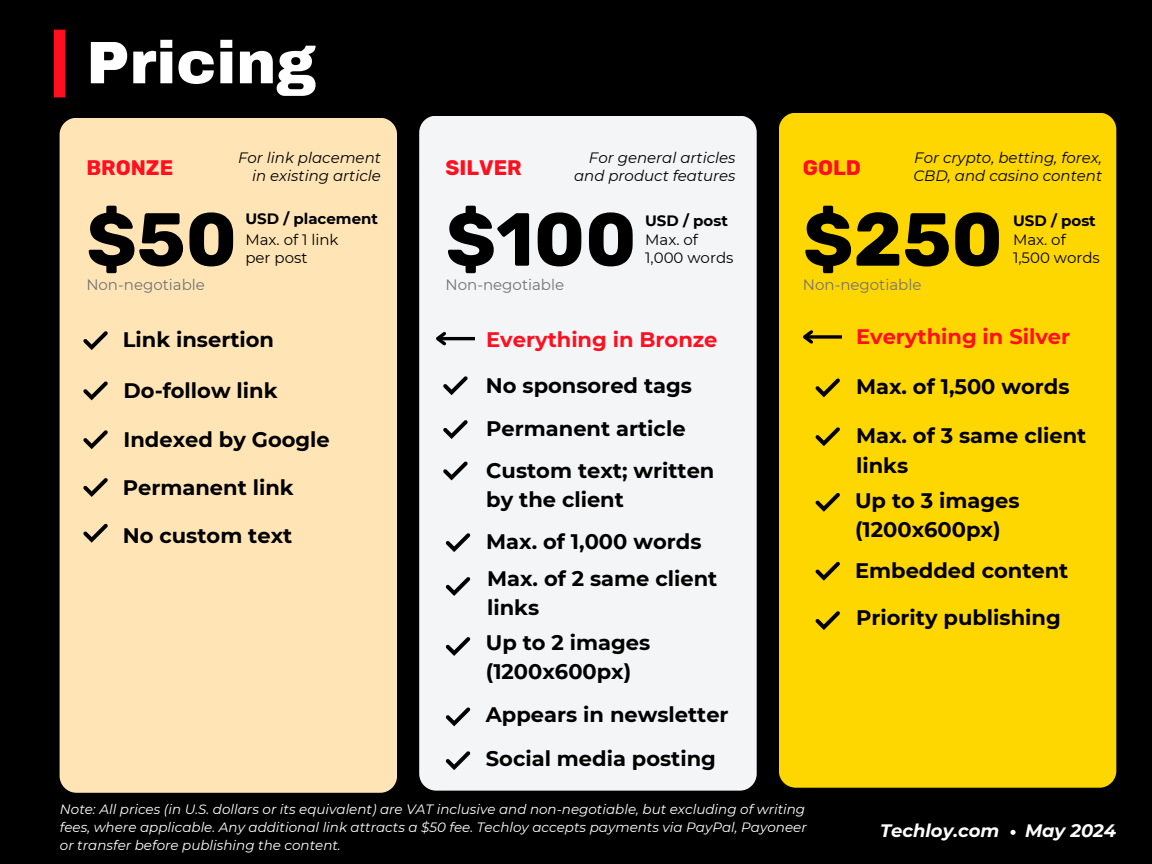
<style>
.page{position:relative;width:1152px;height:864px;background:#000}
.page>*{position:absolute;margin:0;border:0;box-sizing:border-box;transform-origin:0 0}
.t1{font:700 75px "Rubik";color:#000}
.t2{font:900 60px "Archivo";color:#fff}
.t3{font:700 21px/29.2px "Montserrat";color:#000}
.t4{font:700 21px "Montserrat";color:#ff0f1f}
.t5{font:700 21px "Rubik";color:#ff0f1f}
.t6{font:italic 700 18px "Montserrat";color:#fff}
.t7{font:italic 15px/18px "Montserrat";color:#000;text-align:right}
.t8{font:15px/18px "Montserrat";color:#000}
.t9{font:15px "Montserrat";color:#737373}
.t10{font:700 15px "Montserrat";color:#000}
.t11{font:italic 13.5px/18px "Montserrat";color:#fff;text-align:justify}
</style>
<div class="page">
<div style="left:60px;top:118px;width:337px;height:675px;background:#ffe5b6;border-radius:17px"></div>
<div style="left:419px;top:116px;width:338px;height:675px;background:#f4f5f7;border-radius:17px"></div>
<div style="left:779px;top:113px;width:337px;height:675px;background:#ffd700;border-radius:17px"></div>
<div style="left:54px;top:30px;width:11px;height:67px;background:#ff0f1f"></div>
<svg style="left:83px;top:331px;width:25px;height:19px"></svg>
<hr style="left:438px;top:337px;width:37px;height:3px;background:#000">
<svg style="left:436px;top:332px;width:13px;height:14px"></svg>
<svg style="left:816px;top:335px;width:26px;height:4px"></svg>
<svg style="left:803px;top:330px;width:13px;height:14px"></svg>
<svg style="left:83px;top:381px;width:25px;height:19px"></svg>
<svg style="left:83px;top:430px;width:25px;height:19px"></svg>
<svg style="left:83px;top:478px;width:25px;height:19px"></svg>
<svg style="left:443px;top:376px;width:25px;height:19px"></svg>
<svg style="left:443px;top:420px;width:25px;height:19px"></svg>
<svg style="left:815px;top:427px;width:25px;height:19px"></svg>
<svg style="left:446px;top:533px;width:24px;height:19px"></svg>
<svg style="left:446px;top:577px;width:24px;height:19px"></svg>
<svg style="left:446px;top:637px;width:24px;height:19px"></svg>
<svg style="left:446px;top:707px;width:24px;height:19px"></svg>
<svg style="left:446px;top:751px;width:24px;height:19px"></svg>
<svg style="left:815px;top:378px;width:25px;height:19px"></svg>
<svg style="left:815px;top:493px;width:25px;height:19px"></svg>
<svg style="left:815px;top:562px;width:25px;height:19px"></svg>
<svg style="left:815px;top:611px;width:25px;height:19px"></svg>
<svg style="left:1011px;top:830px;width:5px;height:5px"></svg>
<svg style="left:443px;top:461px;width:25px;height:19px"></svg>
<svg style="left:83px;top:524px;width:25px;height:19px"></svg>
<h2 class="t2" style="left:86px;top:31px;width:231px">Pricing</h2>
<h4 class="t7" style="left:913px;top:149px;width:190px;text-align:left">For crypto, betting, forex,<br>CBD, and casino content</h4>
<h4 class="t7" style="left:238px;top:149px;width:144px">For link placement in existing article</h4>
<p class="t7" style="left:574px;top:149px;width:163px">For general articles and product features</p>
<h3 class="t5" style="left:86px;top:155px;width:88px">BRONZE</h3>
<p class="t5" style="left:446px;top:155px;width:78px">SILVER</p>
<h1 class="t5" style="left:803px;top:155px;width:59px">GOLD</h1>
<h6 class="t1" style="left:86px;top:196px;width:152px">$50</h6>
<h4 class="t1" style="left:446px;top:196px;width:192px">$100</h4>
<p class="t1" style="left:803px;top:196px;width:201px">$250</p>
<h4 class="t10" style="left:245px;top:209px;width:134px">USD / placement</h4>
<p class="t8" style="left:245px;top:231px;width:95px">Max. of 1 link per post</p>
<h4 class="t10" style="left:645px;top:212px;width:84px">USD / post</h4>
<p class="t8" style="left:645px;top:231px;width:90px">Max. of<br>1,000 words</p>
<h4 class="t10" style="left:1013px;top:212px;width:84px">USD / post</h4>
<p class="t8" style="left:1013px;top:231px;width:88px">Max. of<br>1,500 words</p>
<p class="t9" style="left:86px;top:275px;width:120px">Non-negotiable</p>
<h4 class="t9" style="left:446px;top:275px;width:120px">Non-negotiable</h4>
<h3 class="t9" style="left:803px;top:275px;width:120px">Non-negotiable</h3>
<h3 class="t4" style="left:486px;top:327px;width:233px">Everything in Bronze</h3>
<h1 class="t4" style="left:856px;top:324px;width:216px">Everything in Silver</h1>
<p class="t3" style="left:123px;top:325px;width:153px">Link insertion</p>
<p class="t3" style="left:124px;top:375px;width:156px">Do-follow link</p>
<p class="t3" style="left:486px;top:371px;width:208px">No sponsored tags</p>
<h4 class="t3" style="left:124px;top:425px;width:208px">Indexed by Google</h4>
<p class="t3" style="left:123px;top:473px;width:172px">Permanent link</p>
<p class="t3" style="left:856px;top:372px;width:215px">Max. of 1,500 words</p>
<h6 class="t3" style="left:486px;top:414px;width:201px">Permanent article</h6>
<p class="t3" style="left:856px;top:421px;width:232px">Max. of 3 same client links</p>
<h4 class="t3" style="left:855px;top:486px;width:166px">Up to 3 images (1200x600px)</h4>
<p class="t3" style="left:855px;top:556px;width:215px">Embedded content</p>
<p class="t3" style="left:856px;top:603px;width:206px">Priority publishing</p>
<p class="t3" style="left:486px;top:456px;width:230px">Custom text; written by the client</p>
<h4 class="t3" style="left:123px;top:521px;width:171px">No custom text</h4>
<p class="t3" style="left:486px;top:527px;width:217px">Max. of 1,000 words</p>
<p class="t3" style="left:487px;top:564px;width:232px">Max. of 2 same client links</p>
<h4 class="t3" style="left:486px;top:628px;width:166px">Up to 2 images (1200x600px)</h4>
<p class="t3" style="left:486px;top:700px;width:244px">Appears in newsletter</p>
<h4 class="t3" style="left:486px;top:744px;width:232px">Social media posting</h4>
<h4 class="t11" style="left:60px;top:800px;width:748px">Note: All prices (in U.S. dollars or its equivalent) are VAT inclusive and non-negotiable, but excluding of writing fees, where applicable. Any additional link attracts a $50 fee. Techloy accepts payments via PayPal, Payoneer or transfer before publishing the content.</h4>
<h4 class="t6" style="left:880px;top:819px;width:121px">Techloy.com</h4>
<h4 class="t6" style="left:1025px;top:819px;width:93px">May 2024</h4>
</div>
